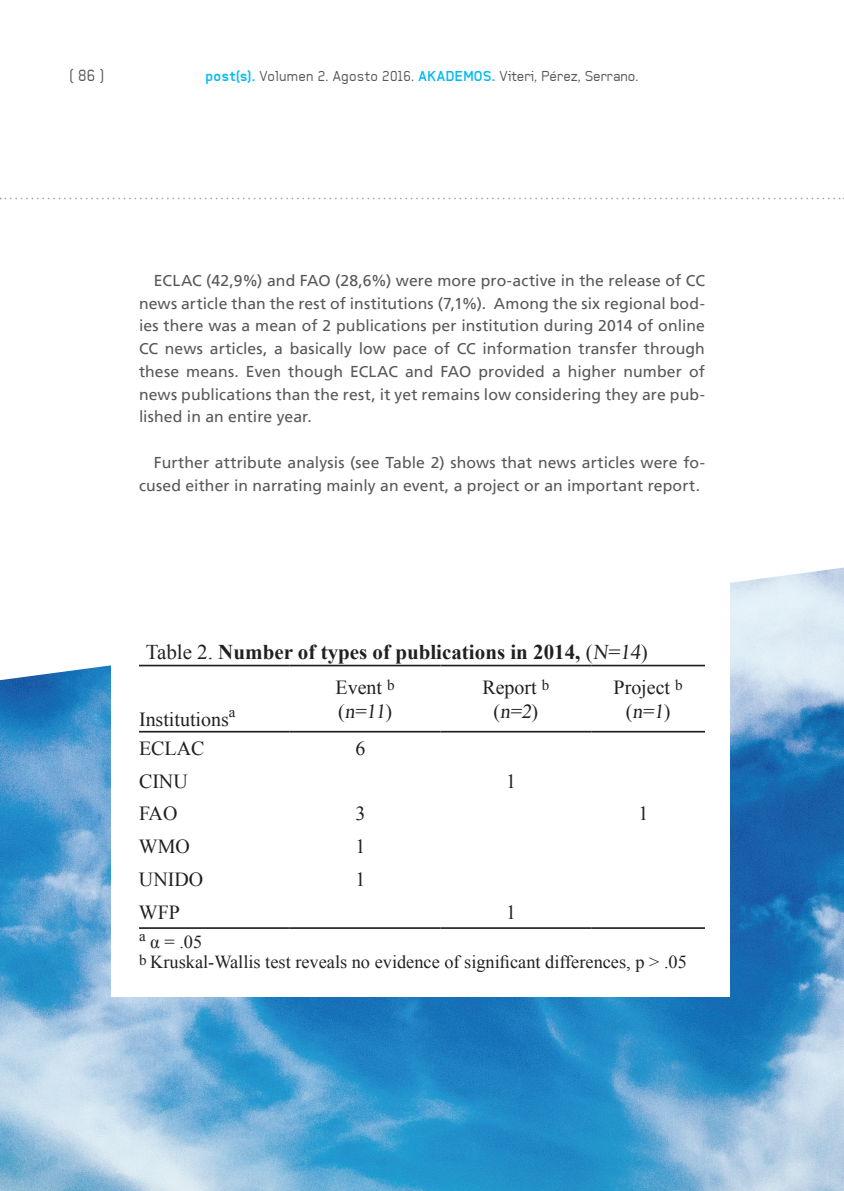
<style>
.page{position:relative;width:844px;height:1191px;background:#fff}
.page>*{position:absolute;margin:0;border:0;box-sizing:border-box;transform-origin:0 0}
.t1{font:700 21px "Times New Roman";color:#231f20}
.t2{font:19.95px/24px "Times New Roman";color:#231f20;text-align:center}
.t3{font:18.38px/20.3px "Times New Roman";color:#231f20}
.t4{font:15.75px/22.8px "Frutiger LT";letter-spacing:.005em;color:#57585a;text-align:justify}
.t5{font:15.75px "Baksheesh";color:#57585a}
.t6{font:14px "Baksheesh";color:#57585a}
.s1{font-weight:700;color:#00baf1}
.s2{font-weight:400}
</style>
<div class="page">
<img style="left:0;top:567px;width:843px;height:624px">
<div style="left:112px;top:553px;width:617px;height:443px;background:#fff"></div>
<svg style="left:0;top:198px;width:844px;height:1px"></svg>
<hr style="left:139px;top:927px;width:151px;height:2px;background:#231f20">
<hr style="left:290px;top:927px;width:150px;height:2px;background:#231f20">
<hr style="left:440px;top:927px;width:151px;height:2px;background:#231f20">
<hr style="left:591px;top:927px;width:113px;height:2px;background:#231f20">
<hr style="left:139px;top:664px;width:151px;height:2px;background:#231f20">
<hr style="left:290px;top:664px;width:150px;height:2px;background:#231f20">
<hr style="left:440px;top:664px;width:151px;height:2px;background:#231f20">
<hr style="left:591px;top:664px;width:113px;height:2px;background:#231f20">
<hr style="left:139px;top:731px;width:151px;height:1px;background:#231f20">
<hr style="left:290px;top:731px;width:150px;height:1px;background:#231f20">
<hr style="left:440px;top:731px;width:151px;height:1px;background:#231f20">
<hr style="left:591px;top:731px;width:113px;height:1px;background:#231f20">
<p class="t5" style="left:69px;top:67px;width:36px">( 86 )</p>
<p class="t6" style="left:205px;top:68px;width:434px"><span class="s1">post(s).</span> Volumen 2. Agosto 2016. <span class="s1">AKADEMOS.</span> Viteri, Pérez, Serrano.</p>
<p class="t4" style="left:139px;top:269px;width:567px;text-indent:15px">ECLAC (42,9%) and FAO (28,6%) were more pro-active in the release of CC news article than the rest of institutions (7,1%). Among the six regional bod&shy;ies there was a mean of 2 publications per institution during 2014 of online CC news articles, a basically low pace of CC information transfer through these means. Even though ECLAC and FAO provided a higher number of news publications than the rest, it yet remains low considering they are pub&shy;lished in an entire year.</p>
<p class="t4" style="left:139px;top:451px;width:567px;text-indent:15px">Further attribute analysis (see Table 2) shows that news articles were fo&shy;cused either in narrating mainly an event, a project or an important report.</p>
<h1 class="t1" style="left:146px;top:637px;width:503px"><span class="s2">Table 2.</span> Number of types of publications in 2014, <span class="s2">(N=14)</span></h1>
<p class="t2" style="left:139px;top:706px;width:98px">Institutions<sup>a</sup></p>
<p class="t2" style="left:335px;top:674px;width:61px;text-align:left">Event <sup>b </sup>(n=11)</p>
<p class="t2" style="left:482px;top:674px;width:68px">Report <sup>b </sup>( n=2)</p>
<p class="t2" style="left:613px;top:674px;width:71px">Project <sup>b </sup>(n=1)</p>
<p class="t2" style="left:139px;top:736px;width:67px">ECLAC</p>
<p class="t2" style="left:355px;top:736px;width:11px">6</p>
<p class="t2" style="left:139px;top:768px;width:50px">CINU</p>
<p class="t2" style="left:506px;top:768px;width:11px">1</p>
<p class="t2" style="left:139px;top:801px;width:40px">FAO</p>
<p class="t2" style="left:355px;top:801px;width:11px">3</p>
<p class="t2" style="left:638px;top:801px;width:11px">1</p>
<p class="t2" style="left:139px;top:834px;width:53px">WMO</p>
<p class="t2" style="left:355px;top:834px;width:11px">1</p>
<p class="t2" style="left:139px;top:867px;width:66px">UNIDO</p>
<p class="t2" style="left:355px;top:867px;width:11px">1</p>
<p class="t2" style="left:139px;top:899px;width:43px">WFP</p>
<p class="t2" style="left:506px;top:899px;width:11px">1</p>
<p class="t3" style="left:139px;top:931px;width:549px"><sup>a</sup> α = .05<br><sup>b</sup> Kruskal-Wallis test reveals no evidence of significant differences, p &gt; .05</p>
</div>
